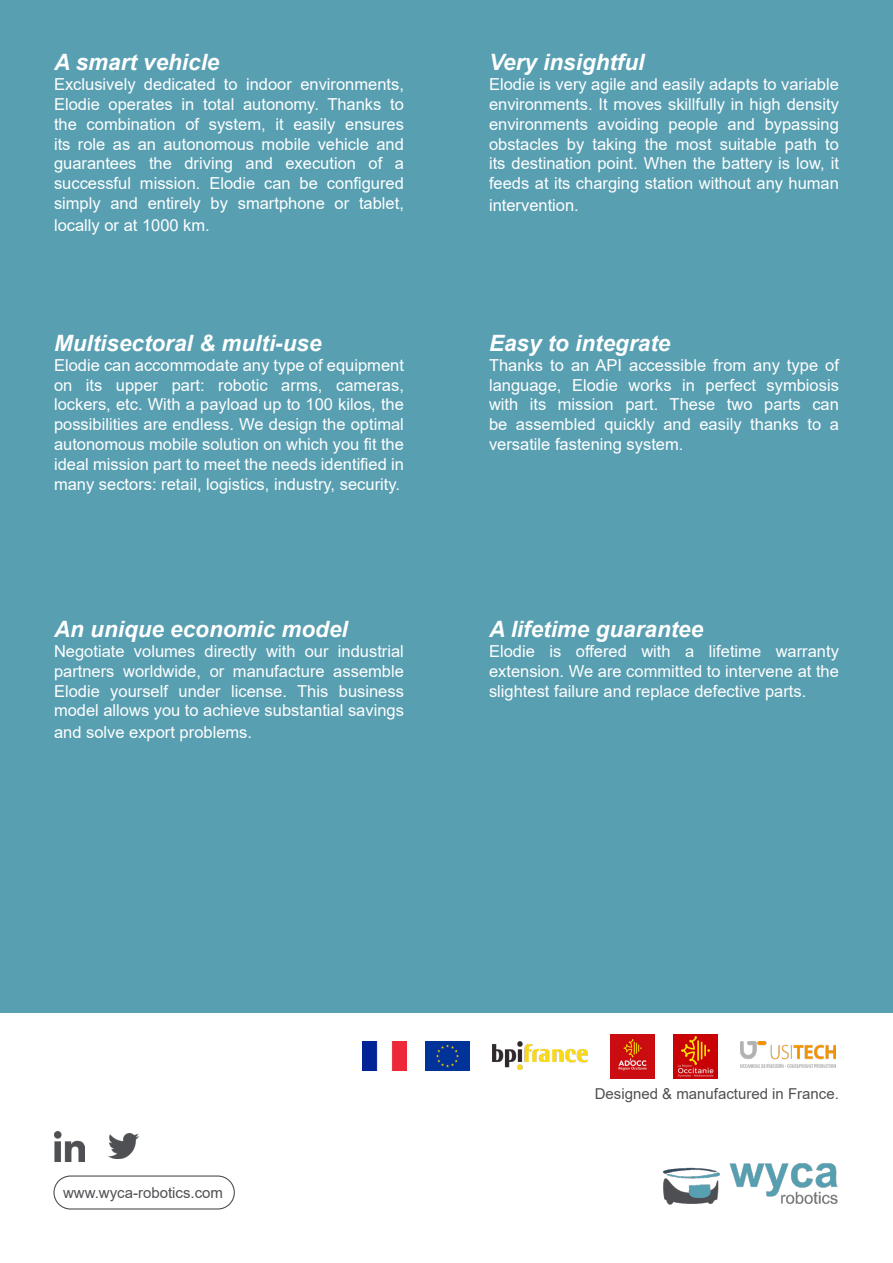
<style>
.page{position:relative;width:893px;height:1263px;background:#fff}
.page>*{position:absolute;margin:0;border:0;box-sizing:border-box;transform-origin:0 0}
.t1{font:italic 700 22.5px "Arial";color:#fff}
.t2{font:16.5px/19.8px "Arial";color:#fff;text-align:justify}
.t3{font:15px "Arial";color:#4e5053}
</style>
<div class="page">
<div style="left:0;top:0;width:893px;height:1013px;background:#589fb1"></div>
<div style="left:53px;top:1175px;width:182px;height:34px;border:1px solid #4e5053;border-radius:16px"></div>
<img style="left:54px;top:1131px;width:30px;height:30px">
<img style="left:109px;top:1134px;width:30px;height:24px">
<img style="left:663px;top:1163px;width:175px;height:42px">
<img style="left:362px;top:1041px;width:45px;height:30px">
<img style="left:425px;top:1041px;width:45px;height:30px">
<img style="left:492px;top:1042px;width:96px;height:27px">
<img style="left:610px;top:1034px;width:44px;height:44px">
<img style="left:673px;top:1034px;width:45px;height:44px">
<img style="left:740px;top:1042px;width:95px;height:25px">
<h1 class="t1" style="left:54px;top:47px;width:167px">A smart vehicle</h1>
<p class="t2" style="left:54px;top:74px;width:351px">Exclusively dedicated to indoor environments, Elodie operates in total autonomy. Thanks to the combination of system, it easily ensures its role as an autonomous mobile vehicle and guarantees the driving and execution of a successful mission. Elodie can be configured simply and entirely by smartphone or tablet,</p>
<p class="t2" style="left:54px;top:215px;width:157px">locally or at 1000 km.</p>
<h1 class="t1" style="left:54px;top:328px;width:269px">Multisectoral &amp; multi-use</h1>
<p class="t2" style="left:54px;top:355px;width:351px">Elodie can accommodate any type of equipment on its upper part: robotic arms, cameras, lockers, etc. With a payload up to 100 kilos, the possibilities are endless. We design the optimal autonomous mobile solution on which you fit the ideal mission part to meet the needs identified in many sectors: retail, logistics, industry, security.</p>
<h1 class="t1" style="left:54px;top:614px;width:295px">An unique economic model</h1>
<p class="t2" style="left:54px;top:641px;width:351px">Negotiate volumes directly with our industrial partners worldwide, or manufacture assemble Elodie yourself under license. This business model allows you to achieve substantial savings</p>
<p class="t2" style="left:54px;top:722px;width:200px">and solve export problems.</p>
<h1 class="t1" style="left:489px;top:47px;width:157px">Very insightful</h1>
<p class="t2" style="left:489px;top:74px;width:351px">Elodie is very agile and easily adapts to variable environments. It moves skillfully in high density environments avoiding people and bypassing obstacles by taking the most suitable path to its destination point. When the battery is low, it feeds at its charging station without any human</p>
<p class="t2" style="left:489px;top:195px;width:91px">intervention.</p>
<h1 class="t1" style="left:489px;top:328px;width:183px">Easy to integrate</h1>
<p class="t2" style="left:489px;top:355px;width:351px">Thanks to an API accessible from any type of language, Elodie works in perfect symbiosis with its mission part. These two parts can be assembled quickly and easily thanks to a versatile fastening system.</p>
<h1 class="t1" style="left:489px;top:614px;width:216px">A lifetime guarantee</h1>
<p class="t2" style="left:489px;top:641px;width:351px">Elodie is offered with a lifetime warranty extension. We are committed to intervene at the slightest failure and replace defective parts.</p>
<p class="t3" style="left:63px;top:1182px;width:162px">www.wyca-robotics.com</p>
<p class="t3" style="left:595px;top:1083px;width:246px">Designed &amp; manufactured in France.</p>
</div>
